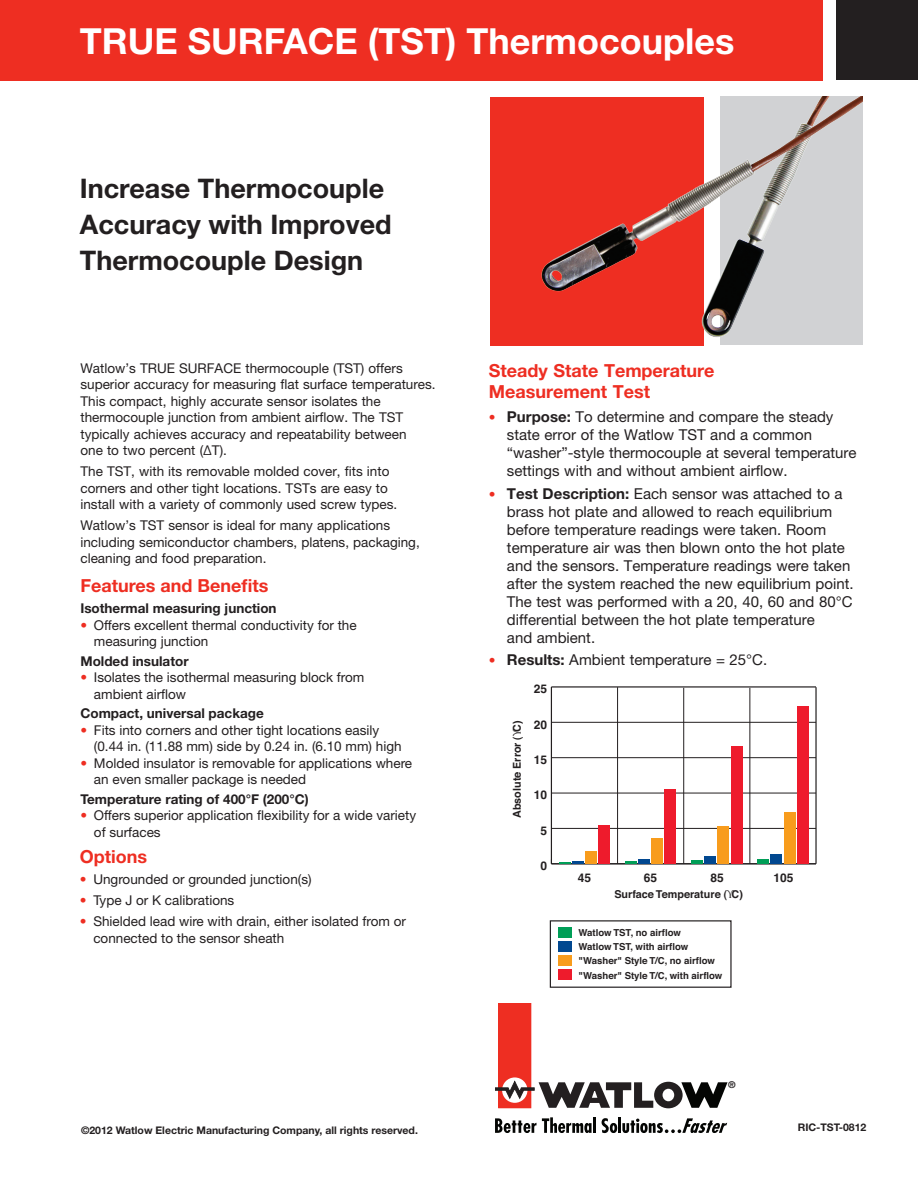
<style>
.page{position:relative;width:918px;height:1188px;background:#fff}
.page>*{position:absolute;margin:0;border:0;box-sizing:border-box;transform-origin:0 0}
.t1{font:700 36px "Helvetica Neue LT Std";color:#fff}
.t2{font:700 27px/36px "Helvetica Neue LT Std";color:#231f20}
.t3{font:700 18px/21px "Helvetica Neue LT Std";color:#ee2e22}
.Body_Text{font:15px/18px "Helvetica Neue LT Std";color:#231f20}
.Body_Text-2{font:13.5px/16.5px "Helvetica Neue LT Std";color:#231f20}
.t4{font:700 13.5px "Helvetica Neue LT Std";color:#231f20}
.t5{font:700 12px "Helvetica";color:#231f20}
.t6{font:700 10.8px "Helvetica";color:#231f20}
.t7{font:700 10.5px "Helvetica Neue LT Std";color:#231f20}
.t8{font:700 9.6px/14.1px "Helvetica";color:#231f20}
.t9{font:700 9.45px "Helvetica Neue";color:#231f20}
.s1{color:#ee2e22}
.s2{font-size:13.5px;color:#ee2e22}
.s3{font-weight:700}
</style>
<div class="page">
<div style="left:490px;top:97px;width:214px;height:249px;background:#ee2e22"></div>
<div style="left:0;top:0;width:822px;height:80px;background:#ee2e22"></div>
<div style="left:836px;top:0;width:82px;height:80px;background:#231f20"></div>
<svg style="left:495px;top:1118px;width:41px;height:15px"></svg>
<svg style="left:542px;top:1117px;width:50px;height:16px"></svg>
<hr style="left:593px;top:1117px;width:3px;height:16px;background:#040503">
<hr style="left:618px;top:1117px;width:3px;height:16px;background:#040503">
<svg style="left:602px;top:1118px;width:125px;height:15px"></svg>
<svg style="left:495px;top:1003px;width:233px;height:105px"></svg>
<hr style="left:617px;top:687px;width:1px;height:177px;background:#231f20">
<hr style="left:683px;top:688px;width:1px;height:176px;background:#231f20">
<hr style="left:750px;top:688px;width:1px;height:176px;background:#231f20">
<hr style="left:815px;top:687px;width:2px;height:177px;background:#231f20">
<hr style="left:551px;top:687px;width:1px;height:177px;background:#231f20">
<hr style="left:551px;top:863px;width:265px;height:1px;background:#231f20">
<hr style="left:551px;top:828px;width:265px;height:1px;background:#231f20">
<hr style="left:551px;top:793px;width:265px;height:1px;background:#231f20">
<hr style="left:551px;top:757px;width:265px;height:1px;background:#231f20">
<hr style="left:551px;top:722px;width:265px;height:1px;background:#231f20">
<hr style="left:551px;top:686px;width:265px;height:2px;background:#231f20">
<div style="left:598px;top:825px;width:12px;height:39px;background:#ee1b2c"></div>
<div style="left:665px;top:789px;width:11px;height:75px;background:#ee1b2c"></div>
<div style="left:731px;top:746px;width:12px;height:118px;background:#ee1b2c"></div>
<div style="left:797px;top:706px;width:12px;height:158px;background:#ee1b2c"></div>
<div style="left:585px;top:852px;width:12px;height:12px;background:#f89c1c"></div>
<div style="left:651px;top:839px;width:12px;height:25px;background:#f89c1c"></div>
<div style="left:717px;top:826px;width:12px;height:38px;background:#f89c1c"></div>
<div style="left:784px;top:812px;width:12px;height:52px;background:#f89c1c"></div>
<div style="left:638px;top:859px;width:12px;height:5px;background:#014890"></div>
<div style="left:704px;top:856px;width:12px;height:8px;background:#014890"></div>
<div style="left:770px;top:854px;width:12px;height:10px;background:#014890"></div>
<svg style="left:559px;top:861px;width:25px;height:3px"></svg>
<svg style="left:625px;top:861px;width:12px;height:3px"></svg>
<hr style="left:691px;top:860px;width:12px;height:4px;background:#009e57">
<hr style="left:757px;top:860px;width:12px;height:4px;background:#009e57">
<div style="left:550px;top:920px;width:182px;height:68px;border:1px solid #231f20"></div>
<div style="left:559px;top:927px;width:13px;height:11px;background:#009e57"></div>
<div style="left:559px;top:941px;width:13px;height:10px;background:#014890"></div>
<div style="left:559px;top:955px;width:13px;height:11px;background:#f89c1c"></div>
<div style="left:559px;top:970px;width:13px;height:10px;background:#ee1b2c"></div>
<img style="left:541px;top:97px;width:322px;height:248px">
<p class="t1" style="left:80px;top:19px;width:656px">TRUE SURFACE (TST) Thermocouples</p>
<p class="t2" style="left:80px;top:170px;width:306px">Increase Thermocouple</p>
<p class="t2" style="left:80px;top:206px;width:313px">Accuracy with Improved<br>Thermocouple Design</p>
<p class="Body_Text-2" style="left:80px;top:359px;width:357px">Watlow’s TRUE SURFACE thermocouple (TST) offers superior accuracy for measuring flat surface temperatures.<br>This compact, highly accurate sensor isolates the thermocouple junction from ambient airflow. The TST typically achieves accuracy and repeatability between<br>one to two percent (∆T).</p>
<p class="Body_Text-2" style="left:80px;top:463px;width:318px">The TST, with its removable molded cover, fits into corners and other tight locations. TSTs are easy to install with a variety of commonly used screw types.</p>
<p class="Body_Text-2" style="left:80px;top:517px;width:341px">Watlow’s TST sensor is ideal for many applications including semiconductor chambers, platens, packaging, cleaning and food preparation.</p>
<p class="t3" style="left:80px;top:575px;width:190px">Features and Benefits</p>
<p class="t4" style="left:80px;top:600px;width:198px">Isothermal measuring junction</p>
<p class="Body_Text-2" style="left:94px;top:617px;width:264px;text-indent:-14px"><span class="s1">•</span> Offers excellent thermal conductivity for the measuring junction</p>
<p class="t4" style="left:80px;top:653px;width:110px">Molded insulator</p>
<p class="Body_Text-2" style="left:94px;top:669px;width:272px;text-indent:-14px"><span class="s1">•</span> Isolates the isothermal measuring block from ambient airflow</p>
<p class="t4" style="left:80px;top:705px;width:185px">Compact, universal package</p>
<p class="Body_Text-2" style="left:94px;top:722px;width:309px;text-indent:-14px"><span class="s1">•</span> Fits into corners and other tight locations easily (0.44 in. (11.88 mm) side by 0.24 in. (6.10 mm) high</p>
<p class="Body_Text-2" style="left:94px;top:755px;width:320px;text-indent:-14px"><span class="s1">•</span> Molded insulator is removable for applications where an even smaller package is needed</p>
<p class="t4" style="left:80px;top:791px;width:230px">Temperature rating of 400°F (200°C)</p>
<p class="Body_Text-2" style="left:94px;top:807px;width:324px;text-indent:-14px"><span class="s1">•</span> Offers superior application flexibility for a wide variety of surfaces</p>
<p class="t3" style="left:80px;top:846px;width:69px">Options</p>
<p class="Body_Text-2" style="left:80px;top:871px;width:233px"><span class="s1">•</span> Ungrounded or grounded junction(s)</p>
<p class="Body_Text-2" style="left:80px;top:892px;width:156px"><span class="s1">•</span> Type J or K calibrations</p>
<p class="Body_Text-2" style="left:93px;top:913px;width:314px;text-indent:-14px"><span class="s1">•</span> Shielded lead wire with drain, either isolated from or connected to the sensor sheath</p>
<p class="t3" style="left:489px;top:360px;width:227px">Steady State Temperature<br>Measurement Test</p>
<p class="Body_Text" style="left:507px;top:408px;width:351px;text-indent:-18px"><span class="s2">•</span> <span class="s3">Purpose:</span> To determine and compare the steady state error of the Watlow TST and a common “washer”-style thermocouple at several temperature settings with and without ambient airflow.</p>
<p class="Body_Text" style="left:507px;top:484px;width:348px;text-indent:-18px"><span class="s2">•</span> <span class="s3">Test Description:</span> Each sensor was attached to a brass hot plate and allowed to reach equilibrium before temperature readings were taken. Room temperature air was then blown onto the hot plate and the sensors. Temperature readings were taken after the system reached the new equilibrium point.<br>The test was performed with a 20, 40, 60 and 80°C differential between the hot plate temperature<br>and ambient.</p>
<p class="Body_Text" style="left:489px;top:651px;width:280px"><span class="s2">•</span> <span class="s3">Results:</span> Ambient temperature = 25°C.</p>
<p class="t6" style="left:510px;top:818px;width:99px;rotate:-90deg">Absolute Error ( C)</p>
<p class="t5" style="left:534px;top:681px;width:15px">25</p>
<p class="t5" style="left:534px;top:716px;width:15px">20</p>
<p class="t5" style="left:534px;top:751px;width:15px">15</p>
<p class="t5" style="left:534px;top:787px;width:15px">10</p>
<p class="t5" style="left:541px;top:822px;width:8px">5</p>
<p class="t5" style="left:541px;top:858px;width:8px">0</p>
<p class="t5" style="left:578px;top:869px;width:15px">45</p>
<p class="t5" style="left:644px;top:869px;width:15px">65</p>
<p class="t5" style="left:710px;top:869px;width:15px">85</p>
<p class="t5" style="left:773px;top:869px;width:22px">105</p>
<p class="t6" style="left:614px;top:887px;width:130px">Surface Temperature ( C)</p>
<p class="t8" style="left:579px;top:927px;width:145px">Watlow TST, no airflow<br>Watlow TST, with airflow "Washer" Style T/C, no airflow "Washer" Style T/C, with airflow</p>
<p class="t9" style="left:728px;top:1079px;width:9px">®</p>
<p class="t7" style="left:81px;top:1124px;width:338px">©2012 Watlow Electric Manufacturing Company, all rights reserved.</p>
<p class="t7" style="left:798px;top:1120px;width:70px">RIC-TST-0812</p>
</div>
